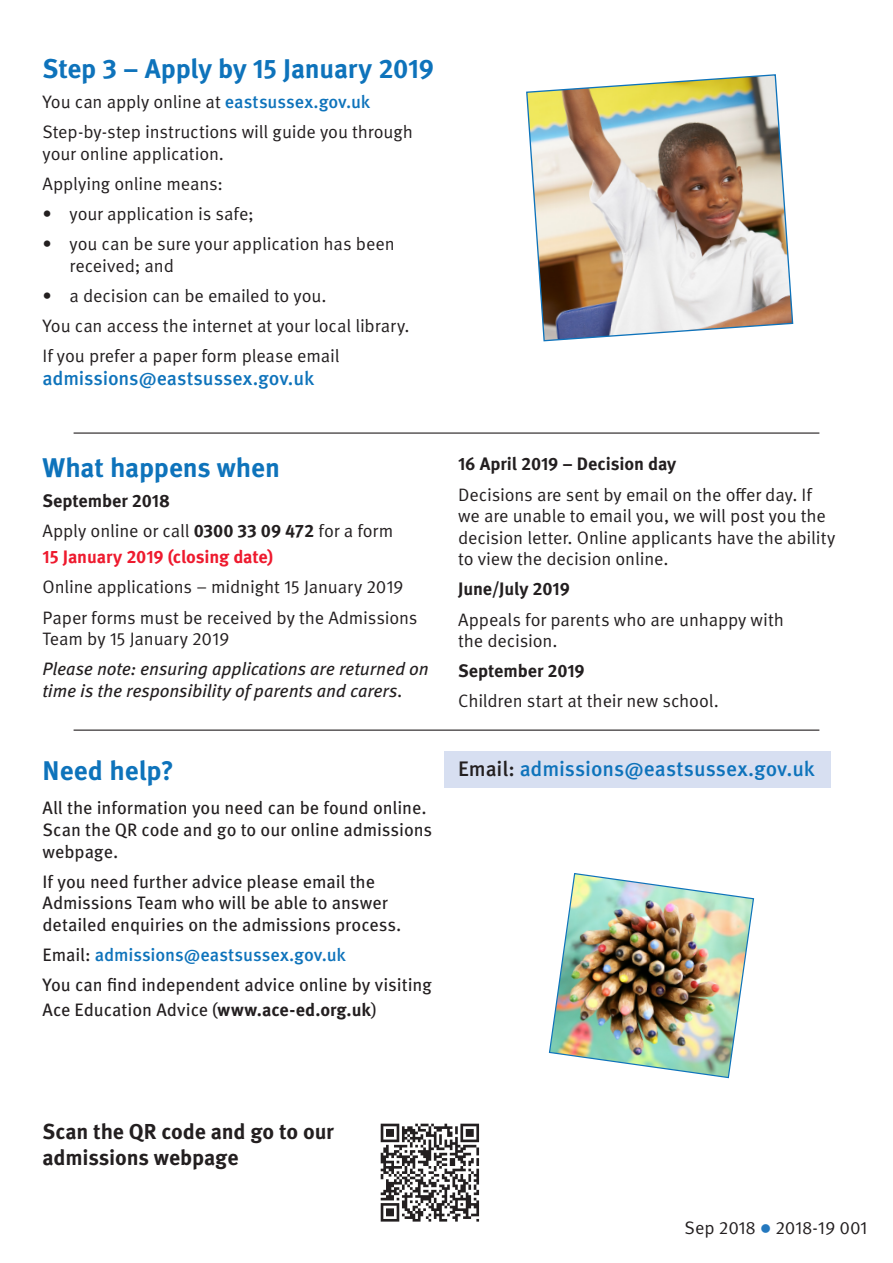
<style>
.page{position:relative;width:893px;height:1263px;background:#fff}
.page>*{position:absolute;margin:0;border:0;box-sizing:border-box;transform-origin:0 0}
.t1{font:700 27px "Meta Pro";letter-spacing:-.01em;color:#0e73bb}
.t2{font:700 21.6px/26px "Meta Pro";letter-spacing:-.01em;color:#231f20}
.t3{font:500 21px "Meta Pro";color:#0e73bb}
.t4{font:500 19.5px "Meta Pro";letter-spacing:-.005em;color:#0e73bb}
.t5{font:18px/21.6px "Meta Pro";letter-spacing:-.01em;color:#231f20}
.t6{font:18px/21.6px "Meta Pro";letter-spacing:-.005em;color:#231f20}
.t7{font:italic 18px/21.6px "Meta Pro";letter-spacing:-.01em;color:#231f20}
.t8{font:700 18px "Meta Pro";letter-spacing:-.005em;color:#231f20}
.t9{font:500 18px "Meta Pro";letter-spacing:-.005em;color:#0e73bb}
.t10{font:700 18px "Meta Pro";letter-spacing:-.01em;color:#ee1a2e}
.s1{font-weight:500;color:#0e73bb}
.s2{font-weight:700}
.s3{font-weight:400;color:#231f20}
.s4{color:#231f20}
.s5{color:#2478be}
</style>
<div class="page">
<img style="left:380px;top:1123px;width:100px;height:99px">
<div style="left:444px;top:752px;width:386px;height:36px;background:#d7dff1"></div>
<img style="left:548px;top:873px;width:207px;height:206px">
<img style="left:526px;top:74px;width:268px;height:268px">
<hr style="left:74px;top:729px;width:745px;height:2px;background:#231f20">
<hr style="left:74px;top:432px;width:745px;height:2px;background:#231f20">
<p class="t1" style="left:43px;top:51px;width:393px">Step 3 – Apply by 15 January 2019</p>
<p class="t5" style="left:43px;top:91px;width:329px">You can apply online at <span class="s1">eastsussex.gov.uk</span></p>
<p class="t5" style="left:43px;top:121px;width:372px">Step-by-step instructions will guide you through your online application.</p>
<p class="t5" style="left:43px;top:173px;width:182px">Applying online means:</p>
<p class="t5" style="left:43px;top:203px;width:213px">• your application is safe;</p>
<p class="t5" style="left:70px;top:233px;width:327px;text-indent:-27px">• you can be sure your application has been received; and</p>
<p class="t5" style="left:43px;top:285px;width:286px">• a decision can be emailed to you.</p>
<p class="t5" style="left:43px;top:315px;width:369px">You can access the internet at your local library.</p>
<p class="t5" style="left:43px;top:345px;width:299px">If you prefer a paper form please email</p>
<p class="t4" style="left:43px;top:366px;width:273px">admissions@eastsussex.gov.uk</p>
<p class="t1" style="left:43px;top:451px;width:239px">What happens when</p>
<p class="t8" style="left:43px;top:490px;width:129px">September 2018</p>
<p class="t5" style="left:43px;top:521px;width:352px">Apply online or call <span class="s2">0300 33 09 472</span> for a form</p>
<p class="t10" style="left:43px;top:546px;width:232px">15 January 2019 (closing date)</p>
<p class="t5" style="left:43px;top:577px;width:363px">Online applications – midnight 15 January 2019</p>
<p class="t5" style="left:43px;top:607px;width:377px">Paper forms must be received by the Admissions<br>Team by 15 January 2019</p>
<p class="t7" style="left:43px;top:658px;width:388px">Please note: ensuring applications are returned on time is the responsibility of parents and carers.</p>
<p class="t1" style="left:43px;top:754px;width:133px">Need help?</p>
<p class="t6" style="left:43px;top:797px;width:391px">All the information you need can be found online.<br>Scan the QR code and go to our online admissions webpage.</p>
<p class="t6" style="left:43px;top:871px;width:360px">If you need further advice please email the<br>Admissions Team who will be able to answer detailed enquiries on the admissions process.</p>
<p class="t9" style="left:43px;top:944px;width:305px"><span class="s3">Email:</span> admissions@eastsussex.gov.uk</p>
<p class="t6" style="left:43px;top:972px;width:391px;line-height:25.2px">You can find independent advice online by visiting<br>Ace Education Advice (<span class="s2">www.ace-ed.org.uk</span>)</p>
<p class="t8" style="left:458px;top:453px;width:220px">16 April 2019 – Decision day</p>
<p class="t5" style="left:458px;top:484px;width:379px">Decisions are sent by email on the offer day. If we are unable to email you, we will post you the decision letter. Online applicants have the ability to view the decision online.</p>
<p class="t8" style="left:458px;top:578px;width:113px">June/July 2019</p>
<p class="t5" style="left:458px;top:609px;width:327px">Appeals for parents who are unhappy with the decision.</p>
<p class="t8" style="left:458px;top:660px;width:128px">September 2019</p>
<p class="t5" style="left:458px;top:690px;width:262px">Children start at their new school.</p>
<p class="t3" style="left:458px;top:755px;width:358px"><span class="s4">Email:</span> admissions@eastsussex.gov.uk</p>
<p class="t2" style="left:43px;top:1119px;width:293px">Scan the QR code and go to our admissions webpage</p>
<p class="t5" style="left:685px;top:1217px;width:184px">Sep 2018 <span class="s5">●</span> 2018-19 001</p>
</div>
